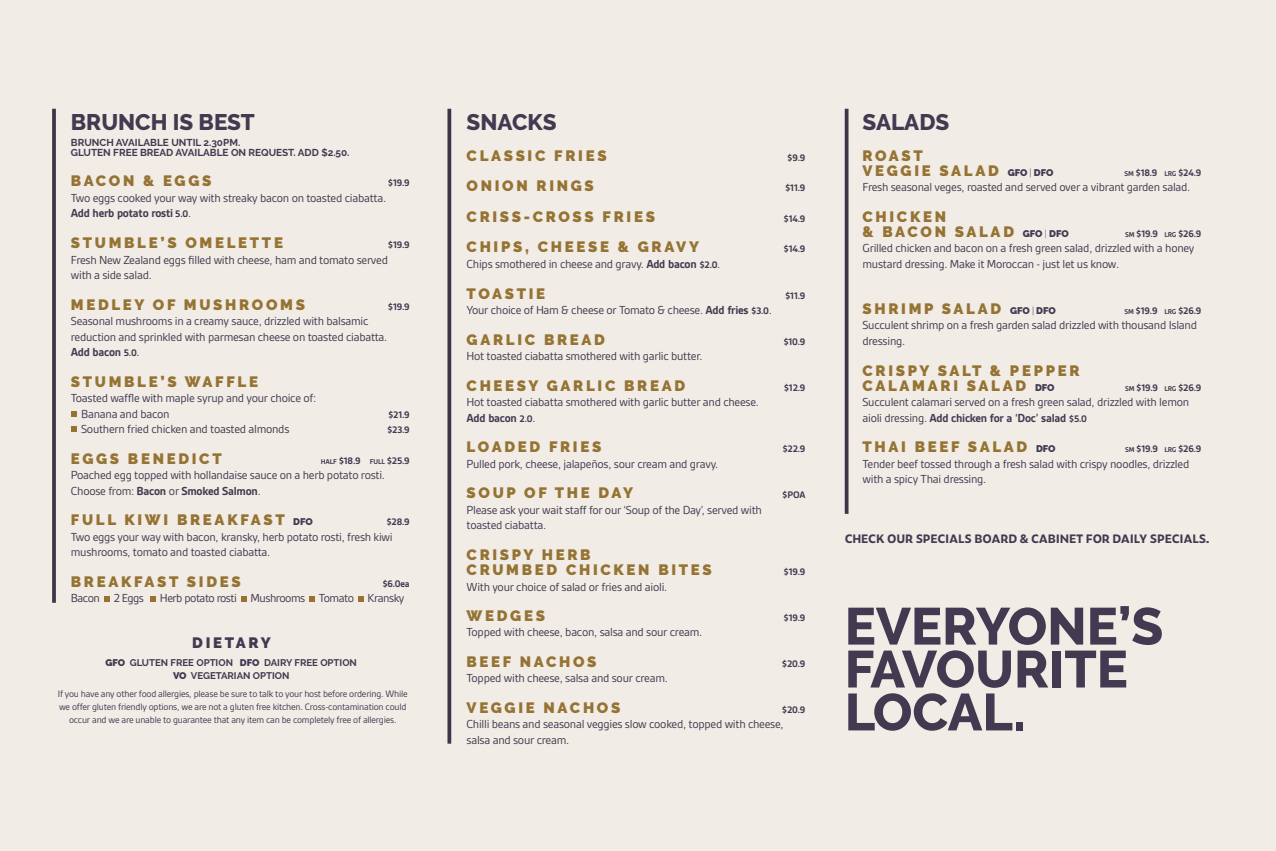
<style>
.page{position:relative;width:1276px;height:851px;background:#fff}
.page>*{position:absolute;margin:0;border:0;box-sizing:border-box;transform-origin:0 0}
.t1{font:800 52px/42.9px "Raleway";color:#413a50}
.t2{font:800 22.5px "Raleway";color:#413a50}
.t3{font:900 15px/15.1px "Raleway";letter-spacing:.18em;color:#957333}
.t4{font:900 15px "Raleway";letter-spacing:.18em;color:#413a50}
.t5{font:12.5px/15.5px "Gesta";letter-spacing:-.02em;color:#413a50}
.t6{font:12.5px "Gesta";letter-spacing:-.04em;color:#413a50}
.t7{font:700 11.5px "Zeitung Pro";letter-spacing:-.02em;color:#413a50}
.t8{font:700 10.25px "Gesta";letter-spacing:-.02em;color:#413a50}
.t9{font:10px/13.1px "Gesta";letter-spacing:-.02em;color:#413a50;text-align:center}
.t10{font:700 10px/10.2px "Raleway";color:#413a50}
.t11{font:700 9.62px/12.9px "Raleway";color:#413a50;text-align:center}
.s1{font-weight:700}
.s2{font-weight:700;font-size:10.25px}
.s3{font-size:7.5px}
.s4{font-size:9.62px;color:#413a50}
.s5{font-weight:900}
.s6{font-weight:300;font-size:9.62px;color:#413a50}
</style>
<div class="page">
<div style="left:0;top:0;width:1276px;height:850px;background:#f1ece6"></div>
<svg style="left:71px;top:411px;width:5px;height:5px"></svg>
<svg style="left:71px;top:426px;width:5px;height:6px"></svg>
<svg style="left:104px;top:596px;width:6px;height:5px"></svg>
<svg style="left:150px;top:596px;width:6px;height:5px"></svg>
<svg style="left:241px;top:596px;width:5px;height:5px"></svg>
<svg style="left:309px;top:596px;width:6px;height:5px"></svg>
<svg style="left:358px;top:596px;width:5px;height:5px"></svg>
<svg style="left:52px;top:109px;width:4px;height:493px;background:#473f51"></svg>
<svg style="left:447px;top:109px;width:4px;height:634px;background:#524b5b"></svg>
<svg style="left:844px;top:109px;width:4px;height:405px;background:#5f5766"></svg>
<h2 class="t2" style="left:71px;top:109px;width:185px">BRUNCH IS BEST</h2>
<p class="t10" style="left:71px;top:137px;width:280px">BRUNCH AVAILABLE UNTIL 2.30PM.<br>GLUTEN FREE BREAD AVAILABLE ON REQUEST. ADD $2.50.</p>
<p class="t3" style="left:71px;top:174px;width:142px">BACON &amp; EGGS</p>
<p class="t8" style="left:388px;top:177px;width:23px">$19.9</p>
<p class="t5" style="left:71px;top:190px;width:317px">Two eggs cooked your way with streaky bacon on toasted ciabatta.<br><span class="s1">Add herb potato rosti</span> <span class="s2">5.0</span>.</p>
<p class="t3" style="left:71px;top:235px;width:214px">STUMBLE’S OMELETTE</p>
<p class="t8" style="left:388px;top:239px;width:23px">$19.9</p>
<p class="t5" style="left:71px;top:251px;width:319px">Fresh New Zealand eggs filled with cheese, ham and tomato served with a side salad.</p>
<p class="t3" style="left:71px;top:297px;width:236px">MEDLEY OF MUSHROOMS</p>
<p class="t8" style="left:388px;top:300px;width:23px">$19.9</p>
<p class="t5" style="left:71px;top:313px;width:318px">Seasonal mushrooms in a creamy sauce, drizzled with balsamic reduction and sprinkled with parmesan cheese on toasted ciabatta.<br><span class="s1">Add bacon</span> <span class="s2">5.0</span>.</p>
<p class="t3" style="left:71px;top:374px;width:189px">STUMBLE’S WAFFLE</p>
<p class="t5" style="left:81px;top:390px;width:236px;text-indent:-10px">Toasted waffle with maple syrup and your choice of:<br>Banana and bacon</p>
<p class="t8" style="left:388px;top:408px;width:23px">$21.9</p>
<p class="t5" style="left:81px;top:421px;width:210px">Southern fried chicken and toasted almonds</p>
<p class="t8" style="left:387px;top:424px;width:24px">$23.9</p>
<p class="t3" style="left:71px;top:451px;width:152px">EGGS BENEDICT</p>
<p class="t8" style="left:321px;top:454px;width:90px"><span class="s3">HALF</span> $18.9 <span class="s3">FULL</span> $25.9</p>
<p class="t5" style="left:71px;top:467px;width:316px">Poached egg topped with hollandaise sauce on a herb potato rosti.<br>Choose from: <span class="s1">Bacon</span> or <span class="s1">Smoked Salmon</span>.</p>
<p class="t3" style="left:71px;top:512px;width:243px">FULL KIWI BREAKFAST <span class="s4">DFO</span></p>
<p class="t8" style="left:386px;top:516px;width:25px">$28.9</p>
<p class="t5" style="left:71px;top:529px;width:323px">Two eggs your way with bacon, kransky, herb potato rosti, fresh kiwi mushrooms, tomato and toasted ciabatta.</p>
<p class="t3" style="left:71px;top:574px;width:171px">BREAKFAST SIDES</p>
<p class="t8" style="left:382px;top:577px;width:29px">$6.0ea</p>
<p class="t6" style="left:71px;top:591px;width:75px">Bacon 2 Eggs</p>
<p class="t6" style="left:160px;top:591px;width:246px">Herb potato rosti Mushrooms Tomato Kransky</p>
<p class="t4" style="left:192px;top:634px;width:80px">DIETARY</p>
<p class="t11" style="left:105px;top:656px;width:253px"><span class="s5">GFO</span> GLUTEN FREE OPTION <span class="s5">DFO</span> DAIRY FREE OPTION<br><span class="s5">VO</span> VEGETARIAN OPTION</p>
<p class="t9" style="left:58px;top:687px;width:351px">If you have any other food allergies, please be sure to talk to your host before ordering. While we offer gluten friendly options, we are not a gluten free kitchen. Cross-contamination could occur and we are unable to guarantee that any item can be completely free of allergies.</p>
<h2 class="t2" style="left:466px;top:109px;width:91px">SNACKS</h2>
<p class="t3" style="left:466px;top:148px;width:141px">CLASSIC FRIES</p>
<p class="t8" style="left:787px;top:151px;width:20px">$9.9</p>
<p class="t3" style="left:466px;top:178px;width:129px">ONION RINGS</p>
<p class="t8" style="left:785px;top:182px;width:22px">$11.9</p>
<p class="t3" style="left:466px;top:209px;width:190px">CRISS-CROSS FRIES</p>
<p class="t8" style="left:783px;top:213px;width:23px">$14.9</p>
<p class="t3" style="left:466px;top:239px;width:234px">CHIPS, CHEESE &amp; GRAVY</p>
<p class="t8" style="left:783px;top:243px;width:23px">$14.9</p>
<p class="t5" style="left:466px;top:256px;width:255px">Chips smothered in cheese and gravy. <span class="s1">Add bacon</span> <span class="s2">$2.0</span>.</p>
<p class="t3" style="left:466px;top:286px;width:80px">TOASTIE</p>
<p class="t8" style="left:785px;top:289px;width:22px">$11.9</p>
<p class="t5" style="left:466px;top:302px;width:307px">Your choice of Ham &amp; cheese or Tomato &amp; cheese. <span class="s1">Add fries</span> <span class="s2">$3.0</span>.</p>
<p class="t3" style="left:466px;top:332px;width:140px">GARLIC BREAD</p>
<p class="t8" style="left:783px;top:335px;width:24px">$10.9</p>
<p class="t5" style="left:466px;top:348px;width:237px">Hot toasted ciabatta smothered with garlic butter.</p>
<p class="t3" style="left:466px;top:378px;width:220px">CHEESY GARLIC BREAD</p>
<p class="t8" style="left:784px;top:381px;width:23px">$12.9</p>
<p class="t5" style="left:466px;top:394px;width:294px">Hot toasted ciabatta smothered with garlic butter and cheese.<br><span class="s1">Add bacon</span> <span class="s2">2.0</span>.</p>
<p class="t3" style="left:466px;top:439px;width:136px">LOADED FRIES</p>
<p class="t8" style="left:782px;top:443px;width:25px">$22.9</p>
<p class="t5" style="left:466px;top:456px;width:253px">Pulled pork, cheese, jalapeños, sour cream and gravy.</p>
<p class="t3" style="left:466px;top:485px;width:168px">SOUP OF THE DAY</p>
<p class="t8" style="left:782px;top:489px;width:25px">$POA</p>
<p class="t5" style="left:466px;top:502px;width:297px">Please ask your wait staff for our ‘Soup of the Day’, served with toasted ciabatta.</p>
<p class="t3" style="left:466px;top:547px;width:247px">CRISPY HERB<br>CRUMBED CHICKEN BITES</p>
<p class="t8" style="left:783px;top:566px;width:23px">$19.9</p>
<p class="t5" style="left:466px;top:578px;width:202px">With your choice of salad or fries and aioli.</p>
<p class="t3" style="left:466px;top:608px;width:80px">WEDGES</p>
<p class="t8" style="left:783px;top:611px;width:23px">$19.9</p>
<p class="t5" style="left:466px;top:624px;width:237px">Topped with cheese, bacon, salsa and sour cream.</p>
<p class="t3" style="left:466px;top:653px;width:131px">BEEF NACHOS</p>
<p class="t8" style="left:782px;top:657px;width:25px">$20.9</p>
<p class="t5" style="left:466px;top:670px;width:203px">Topped with cheese, salsa and sour cream.</p>
<p class="t3" style="left:466px;top:699px;width:155px">VEGGIE NACHOS</p>
<p class="t8" style="left:782px;top:703px;width:25px">$20.9</p>
<p class="t5" style="left:466px;top:716px;width:319px">Chilli beans and seasonal veggies slow cooked, topped with cheese, salsa and sour cream.</p>
<h2 class="t2" style="left:862px;top:109px;width:88px">SALADS</h2>
<p class="t3" style="left:862px;top:148px;width:192px">ROAST<br>VEGGIE SALAD <span class="s4">GFO</span> <span class="s6">|</span> <span class="s4">DFO</span></p>
<p class="t8" style="left:1124px;top:166px;width:78px"><span class="s3">SM</span> $18.9 <span class="s3">LRG</span> $24.9</p>
<p class="t5" style="left:862px;top:179px;width:329px">Fresh seasonal veges, roasted and served over a vibrant garden salad.</p>
<p class="t3" style="left:862px;top:209px;width:208px">CHICKEN<br>&amp; BACON SALAD <span class="s4">GFO</span> <span class="s6">|</span> <span class="s4">DFO</span></p>
<p class="t8" style="left:1125px;top:228px;width:78px"><span class="s3">SM</span> $19.9 <span class="s3">LRG</span> $26.9</p>
<p class="t5" style="left:862px;top:240px;width:333px">Grilled chicken and bacon on a fresh green salad, drizzled with a honey mustard dressing. Make it Moroccan - just let us know.</p>
<p class="t3" style="left:862px;top:301px;width:195px">SHRIMP SALAD <span class="s4">GFO</span> <span class="s6">|</span> <span class="s4">DFO</span></p>
<p class="t8" style="left:1124px;top:305px;width:78px"><span class="s3">SM</span> $19.9 <span class="s3">LRG</span> $26.9</p>
<p class="t5" style="left:862px;top:317px;width:336px">Succulent shrimp on a fresh garden salad drizzled with thousand Island dressing.</p>
<p class="t3" style="left:862px;top:363px;width:218px">CRISPY SALT &amp; PEPPER<br>CALAMARI SALAD <span class="s4">DFO</span></p>
<p class="t8" style="left:1125px;top:381px;width:78px"><span class="s3">SM</span> $19.9 <span class="s3">LRG</span> $26.9</p>
<p class="t5" style="left:862px;top:394px;width:328px">Succulent calamari served on a fresh green salad, drizzled with lemon aioli dressing. <span class="s1">Add chicken for a ‘Doc’ salad</span> <span class="s2">$5.0</span></p>
<p class="t3" style="left:862px;top:439px;width:195px">THAI BEEF SALAD <span class="s4">DFO</span></p>
<p class="t8" style="left:1125px;top:443px;width:78px"><span class="s3">SM</span> $19.9 <span class="s3">LRG</span> $26.9</p>
<p class="t5" style="left:862px;top:456px;width:328px">Tender beef tossed through a fresh salad with crispy noodles, drizzled with a spicy Thai dressing.</p>
<p class="t7" style="left:844px;top:529px;width:366px">CHECK OUR SPECIALS BOARD &amp; CABINET FOR DAILY SPECIALS.</p>
<h1 class="t1" style="left:844px;top:605px;width:320px">EVERYONE’S<br>FAVOURITE<br>LOCAL.</h1>
</div>
